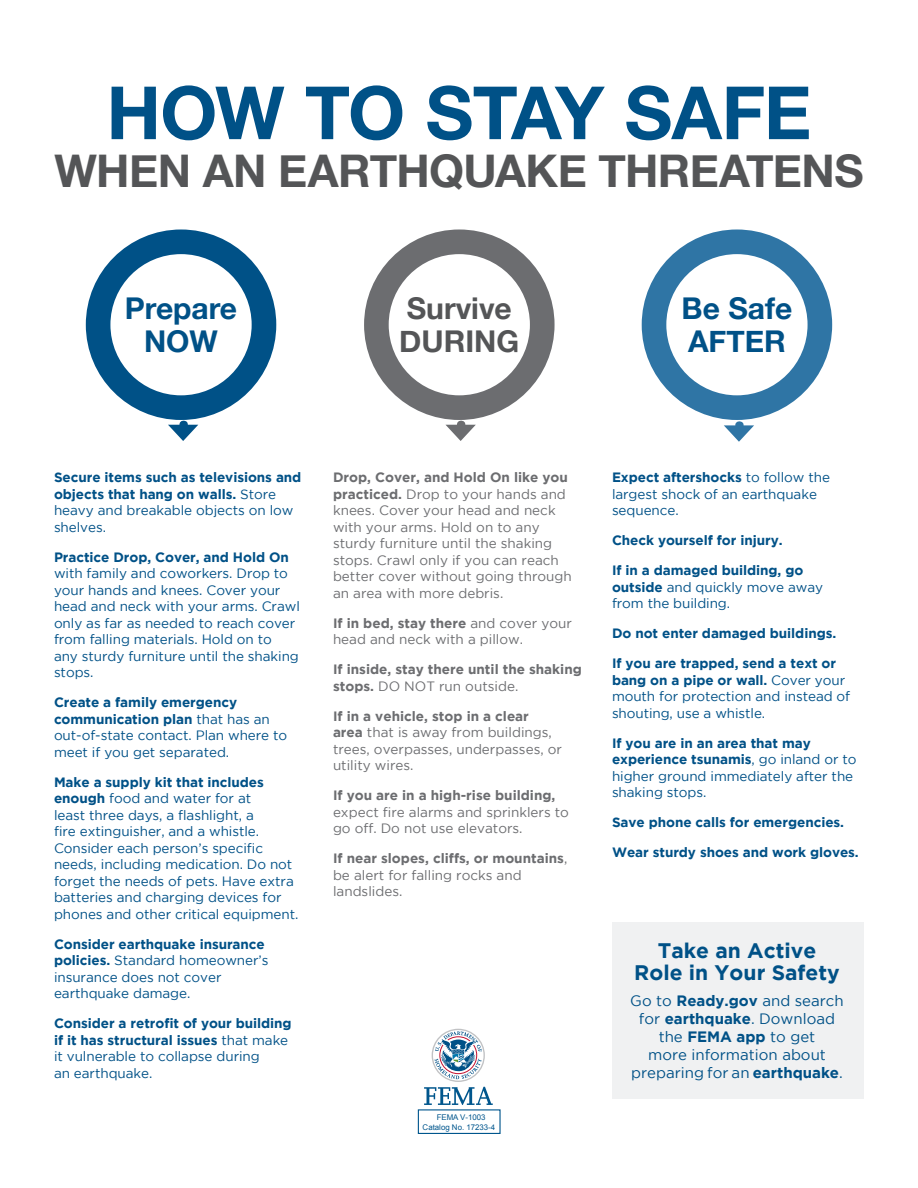
<style>
.page{position:relative;width:918px;height:1188px;background:#fff}
.page>*{position:absolute;margin:0;border:0;box-sizing:border-box;transform-origin:0 0}
.t1{font:700 73.5px "Helvetica Neue";letter-spacing:-.02em;color:#005187}
.t2{font:700 45px "Helvetica Neue";letter-spacing:-.01em;color:#545557}
.t3{font:700 30px/33px "Helvetica Neue";color:#005187;text-align:center}
.t4{font:700 30px/33px "Helvetica Neue";color:#545557}
.t5{font:700 21px/22.5px "Gotham";color:#005187;text-align:center}
.t6{font:15px/18px "Gotham";color:#005187;text-align:center}
.t7{font:13.5px/16.5px "Gotham";letter-spacing:-.005em;color:#005187}
.t8{font:13.5px/16.5px "Gotham";color:#6c6d70}
.t9{font:700 13.5px/16.5px "Gotham";letter-spacing:-.005em;color:#005187}
.t10{font:700 13.5px/16.5px "Gotham";color:#6c6d70}
.t11{font:7.8px "Arial";color:#00568d}
.s1{font-weight:400}
.s2{font-weight:700}
</style>
<div class="page">
<div style="left:612px;top:922px;width:252px;height:177px;background:#f0f1f2"></div>
<div style="left:86px;top:229px;width:190px;height:191px;background:#005187;border-radius:50%"></div>
<div style="left:110px;top:254px;width:142px;height:141px;background:#fff;border-radius:50%"></div>
<svg style="left:168px;top:421px;width:30px;height:20px"></svg>
<div style="left:364px;top:229px;width:191px;height:191px;background:#6c6d70;border-radius:50%"></div>
<div style="left:389px;top:254px;width:141px;height:141px;background:#fff;border-radius:50%"></div>
<svg style="left:445px;top:421px;width:31px;height:20px"></svg>
<svg style="left:724px;top:421px;width:30px;height:21px"></svg>
<div style="left:642px;top:229px;width:190px;height:191px;background:#2f75a5;border-radius:50%"></div>
<div style="left:666px;top:254px;width:142px;height:141px;background:#fff;border-radius:50%"></div>
<div style="left:417px;top:1109px;width:83px;height:24px;border:1px solid #fff"></div>
<svg style="left:432px;top:1029px;width:52px;height:52px"></svg>
<div style="left:432px;top:1029px;width:53px;height:53px;border:1px solid #c1c2c4;border-radius:50%"></div>
<svg style="left:435px;top:1031px;width:47px;height:48px"></svg>
<div style="left:418px;top:1110px;width:82px;height:23px;background:#fff"></div>
<div style="left:418px;top:1109px;width:83px;height:25px;border:1px solid #00568d"></div>
<svg style="left:424px;top:1086px;width:69px;height:19px"></svg>
<h2 class="t1" style="left:106px;top:55px;width:707px">HOW TO STAY SAFE</h2>
<h2 class="t2" style="left:54px;top:136px;width:811px">WHEN AN EARTHQUAKE THREATENS</h2>
<h3 class="t3" style="left:125px;top:293px;width:114px">Prepare<br>NOW</h3>
<h3 class="t4" style="left:399px;top:293px;width:121px">Survive<br>DURING</h3>
<h3 class="t3" style="left:682px;top:293px;width:112px;text-align:left">Be Safe<br>AFTER</h3>
<p class="t9" style="left:54px;top:469px;width:249px">Secure items such as televisions and objects that hang on walls. <span class="s1">Store heavy and breakable objects on low shelves.</span></p>
<p class="t7" style="left:54px;top:549px;width:247px"><span class="s2">Practice Drop, Cover, and Hold On </span>with family and coworkers. Drop to your hands and knees. Cover your head and neck with your arms. Crawl only as far as needed to reach cover from falling materials. Hold on to<br>any sturdy furniture until the shaking stops.</p>
<p class="t7" style="left:54px;top:694px;width:235px"><span class="s2">Create a family emergency communication plan</span> that has an out-of-state contact. Plan where to meet if you get separated.</p>
<p class="t7" style="left:54px;top:774px;width:246px"><span class="s2">Make a supply kit that includes enough</span> food and water for at<br>least three days, a flashlight, a<br>fire extinguisher, and a whistle.<br>Consider each person’s specific needs, including medication. Do not forget the needs of pets. Have extra batteries and charging devices for phones and other critical equipment.</p>
<p class="t7" style="left:54px;top:936px;width:216px"><span class="s2">Consider earthquake insurance policies.</span> Standard homeowner’s insurance does not cover earthquake damage.</p>
<p class="t9" style="left:54px;top:1015px;width:239px">Consider a retrofit of your building if it has structural issues <span class="s1">that make it vulnerable to collapse during<br>an earthquake.</span></p>
<p class="t8" style="left:333px;top:469px;width:240px"><span class="s2">Drop, Cover, and Hold On like you practiced.</span> Drop to your hands and knees. Cover your head and neck with your arms. Hold on to any sturdy furniture until the shaking stops. Crawl only if you can reach better cover without going through an area with more debris.</p>
<p class="t8" style="left:333px;top:615px;width:240px"><span class="s2">If in bed, stay there</span> and cover your head and neck with a pillow.</p>
<p class="t10" style="left:333px;top:661px;width:250px">If inside, stay there until the shaking stops. <span class="s1">DO NOT run outside.</span></p>
<p class="t8" style="left:333px;top:707px;width:230px"><span class="s2">If in a vehicle, stop in a clear area</span> that is away from buildings, trees, overpasses, underpasses, or utility wires.</p>
<p class="t8" style="left:333px;top:787px;width:237px"><span class="s2">If you are in a high-rise building, </span>expect fire alarms and sprinklers to go off. Do not use elevators.</p>
<p class="t8" style="left:333px;top:850px;width:236px"><span class="s2">If near slopes, cliffs, or mountains</span>, be alert for falling rocks and landslides.</p>
<p class="t11" style="left:437px;top:1112px;width:51px">FEMA V-1003</p>
<p class="t11" style="left:423px;top:1122px;width:74px">Catalog No. 17233-4</p>
<p class="t7" style="left:612px;top:469px;width:220px"><span class="s2">Expect aftershocks</span> to follow the largest shock of an earthquake sequence.</p>
<p class="t9" style="left:612px;top:532px;width:172px">Check yourself for injury.</p>
<p class="t7" style="left:612px;top:562px;width:213px"><span class="s2">If in a damaged building, go outside</span> and quickly move away from the building.</p>
<p class="t9" style="left:612px;top:625px;width:226px">Do not enter damaged buildings.</p>
<p class="t7" style="left:612px;top:655px;width:240px"><span class="s2">If you are trapped, send a text or bang on a pipe or wall.</span> Cover your mouth for protection and instead of shouting, use a whistle.</p>
<p class="t7" style="left:612px;top:734px;width:246px"><span class="s2">If you are in an area that may experience tsunamis</span>, go inland or to higher ground immediately after the shaking stops.</p>
<p class="t9" style="left:612px;top:814px;width:234px">Save phone calls for emergencies.</p>
<p class="t9" style="left:612px;top:844px;width:248px">Wear sturdy shoes and work gloves.</p>
<p class="t5" style="left:634px;top:938px;width:207px">Take an Active<br>Role in Your Safety</p>
<p class="t6" style="left:630px;top:991px;width:215px">Go to <span class="s2">Ready.gov</span> and search for <span class="s2">earthquake</span>. Download the <span class="s2">FEMA app</span> to get<br>more information about preparing for an <span class="s2">earthquake</span>.</p>
</div>
